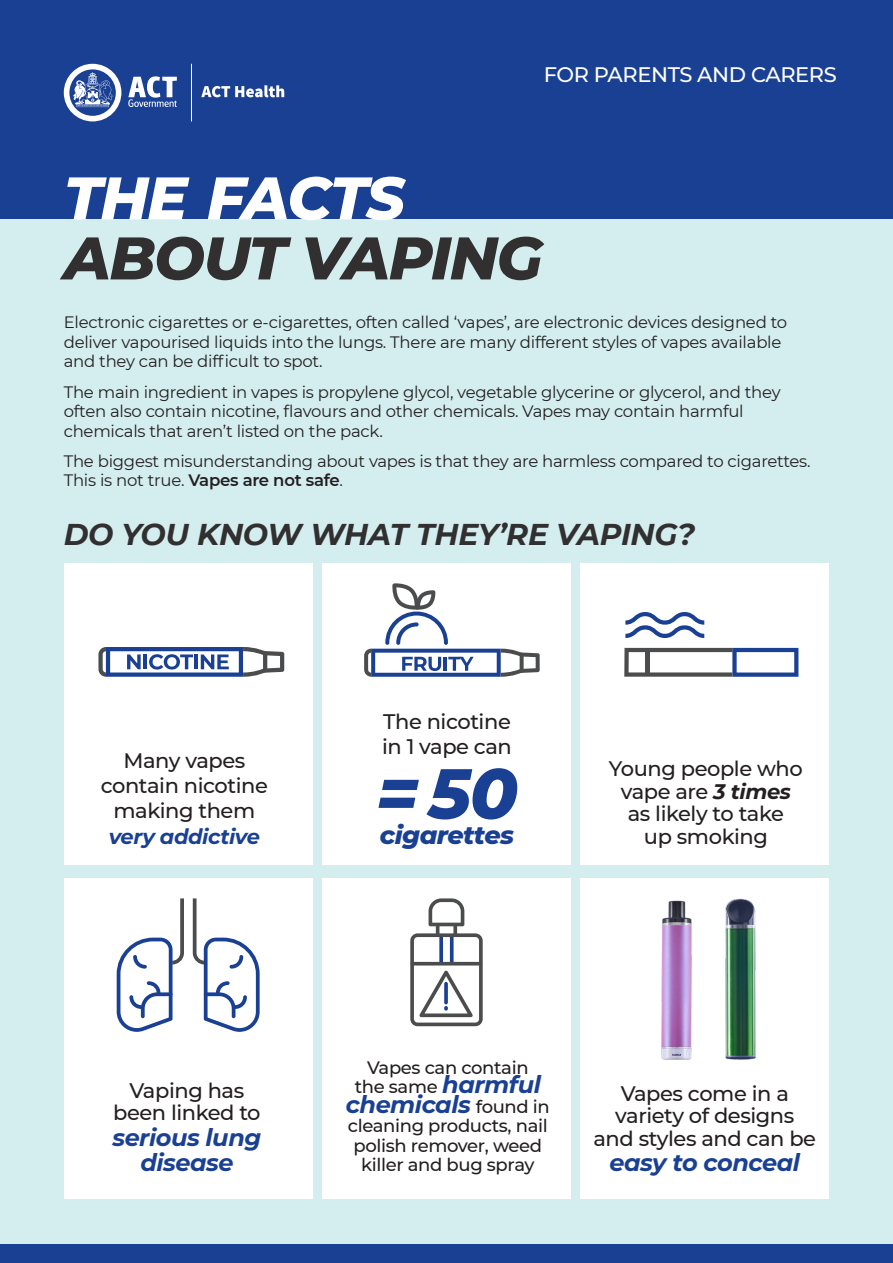
<style>
.page{position:relative;width:893px;height:1263px;background:#d4edee}
.page>*{position:absolute;margin:0;border:0;box-sizing:border-box;transform-origin:0 0}
.t1{font:italic 800 70.5px "Montserrat";color:#1a4093}
.t2{font:italic 800 60px/60px "Montserrat";letter-spacing:-.025em;color:#312f30}
.t3{font:italic 700 30px "Montserrat";letter-spacing:-.01em;color:#312f30}
.t4{font:italic 800 25.5px "Montserrat";letter-spacing:-.02em;color:#1a4093}
.t5{font:italic 700 24px/25.5px "Montserrat";letter-spacing:-.02em;color:#1a4093;text-align:center}
.t6{font:500 21px/22.5px "Montserrat";letter-spacing:-.02em;color:#231f20;text-align:center}
.t7{font:500 21px "Montserrat";letter-spacing:-.02em;color:#fff}
.t8{font:500 18px/19.5px "Montserrat";letter-spacing:-.02em;color:#231f20;text-align:center}
.t9{font:16.5px/19.5px "Montserrat";letter-spacing:-.015em;color:#231f20}
.s1{color:#fff}
.s2{font-weight:600}
.s3{font-weight:700;font-style:italic;color:#1a4093}
.s4{font-weight:700;font-style:italic}
.s5{font-weight:700;font-style:italic;font-size:24px;color:#1a4093}
.s6{font-weight:500;font-style:normal;font-size:18px;color:#231f20}
</style>
<div class="page">
<div style="left:0;top:1244px;width:893px;height:19px;background:#1a4093"></div>
<div style="left:0;top:0;width:893px;height:219px;background:#1a4093"></div>
<div style="left:64px;top:563px;width:249px;height:301px;background:#fff"></div>
<div style="left:64px;top:879px;width:249px;height:320px;background:#fff"></div>
<div style="left:322px;top:563px;width:249px;height:301px;background:#fff"></div>
<div style="left:322px;top:879px;width:249px;height:320px;background:#fff"></div>
<div style="left:580px;top:563px;width:249px;height:301px;background:#fff"></div>
<div style="left:580px;top:879px;width:249px;height:320px;background:#fff"></div>
<img style="left:661px;top:900px;width:31px;height:160px">
<img style="left:725px;top:898px;width:31px;height:162px">
<svg style="left:625px;top:612px;width:79px;height:26px"></svg>
<svg style="left:624px;top:648px;width:174px;height:29px"></svg>
<svg style="left:364px;top:583px;width:176px;height:94px"></svg>
<svg style="left:98px;top:647px;width:186px;height:30px"></svg>
<svg style="left:117px;top:898px;width:67px;height:134px"></svg>
<svg style="left:193px;top:898px;width:67px;height:134px"></svg>
<svg style="left:453px;top:923px;width:4px;height:14px"></svg>
<hr style="left:436px;top:923px;width:3px;height:14px;background:#4b4c4d;border-radius:2px">
<svg style="left:429px;top:898px;width:35px;height:28px"></svg>
<svg style="left:410px;top:933px;width:73px;height:93px"></svg>
<svg style="left:64px;top:64px;width:57px;height:57px"></svg>
<svg style="left:128px;top:76px;width:49px;height:31px"></svg>
<hr style="left:191px;top:64px;width:1px;height:57px;background:#fff">
<svg style="left:201px;top:85px;width:83px;height:12px"></svg>
<p class="t7" style="left:544px;top:60px;width:294px">FOR PARENTS AND CARERS</p>
<p class="t2" style="left:64px;top:165px;width:480px"><span class="s1">THE FACTS<br></span>ABOUT VAPING</p>
<p class="t9" style="left:64px;top:312px;width:725px">Electronic cigarettes or e-cigarettes, often called ‘vapes’, are electronic devices designed to deliver vapourised liquids into the lungs. There are many different styles of vapes available and they can be difficult to spot.</p>
<p class="t9" style="left:64px;top:381px;width:718px">The main ingredient in vapes is propylene glycol, vegetable glycerine or glycerol, and they often also contain nicotine, flavours and other chemicals. Vapes may contain harmful chemicals that aren’t listed on the pack.</p>
<p class="t9" style="left:64px;top:450px;width:748px">The biggest misunderstanding about vapes is that they are harmless compared to cigarettes.<br>This is not true. <span class="s2">Vapes are not safe</span>.</p>
<p class="t3" style="left:64px;top:513px;width:633px">DO YOU KNOW WHAT THEY’RE VAPING?</p>
<p class="t6" style="left:382px;top:708px;width:131px;line-height:25.2px;text-align:left">The nicotine in 1 vape can</p>
<p class="t1" style="left:376px;top:742px;width:143px">= 50</p>
<p class="t4" style="left:380px;top:816px;width:136px">cigarettes</p>
<p class="t6" style="left:101px;top:747px;width:169px;line-height:25.2px">Many vapes contain nicotine making them <span class="s3">very addictive</span></p>
<p class="t6" style="left:609px;top:757px;width:195px">Young people who vape are <span class="s4">3 times </span>as likely to take<br>up smoking</p>
<p class="t6" style="left:113px;top:1078px;width:149px">Vaping has been linked to</p>
<p class="t5" style="left:112px;top:1123px;width:150px">serious lung disease</p>
<p class="t8" style="left:355px;top:1057px;width:188px">Vapes can contain the same <span class="s5">harmful</span></p>
<p class="t5" style="left:346px;top:1090px;width:206px">chemicals <span class="s6">found in</span></p>
<p class="t8" style="left:348px;top:1115px;width:201px">cleaning products, nail polish remover, weed killer and bug spray</p>
<p class="t6" style="left:593px;top:1081px;width:224px">Vapes come in a variety of designs and styles and can be</p>
<p class="t5" style="left:610px;top:1148px;width:192px">easy to conceal</p>
</div>
